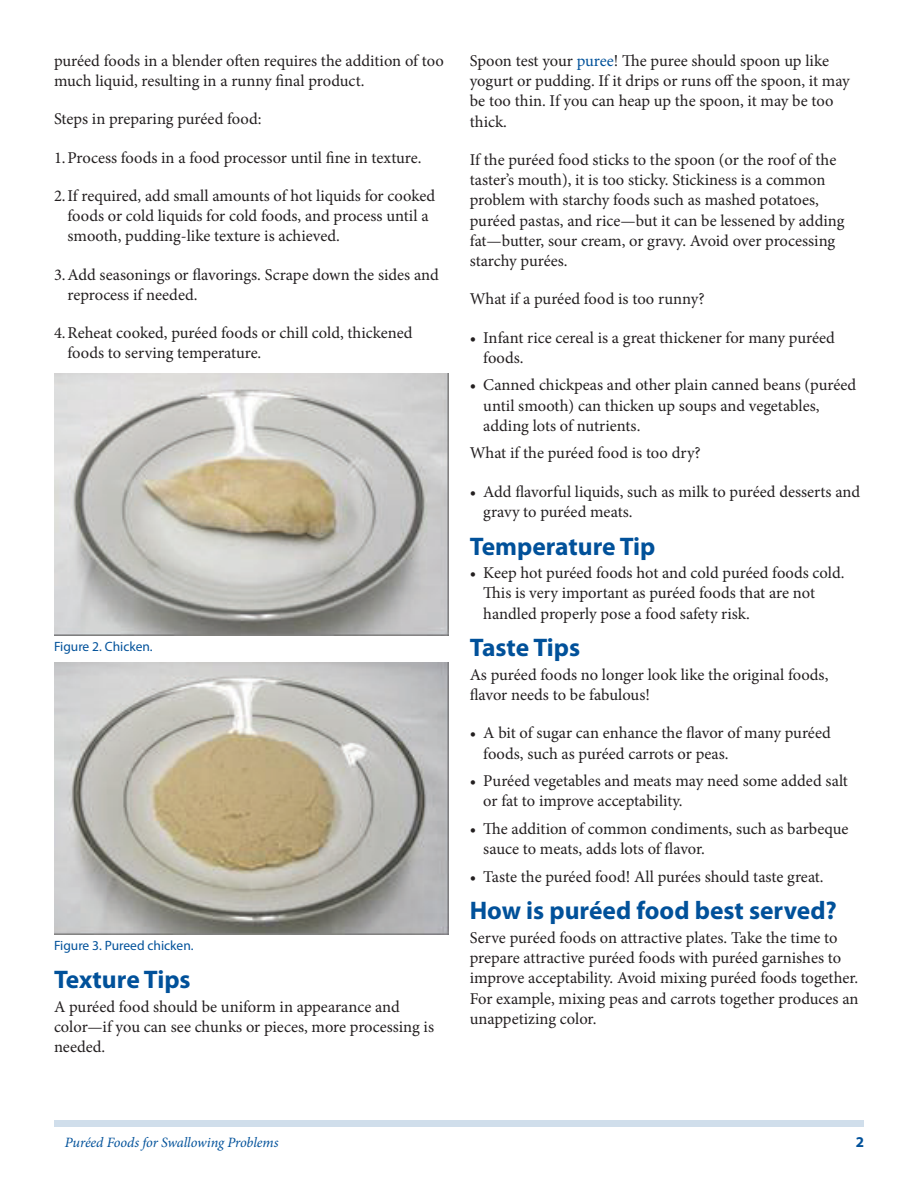
<style>
.page{position:relative;width:918px;height:1188px;background:#fff}
.page>*{position:absolute;margin:0;border:0;box-sizing:border-box;transform-origin:0 0}
.SectionHeading0{font:700 25.5px "Myriad Pro";color:#01519a}
.Paragraph{font:16.5px/20.2px "Minion Pro";color:#231f20}
.t1{font:700 15px "Myriad Pro";color:#01519a}
.RunningTitleItalics{font:italic 14.25px "Minion Pro";letter-spacing:-.005em;color:#01519a}
.t2{font:13.5px "Myriad Pro";color:#01519a}
.s1{color:#01519a}
</style>
<div class="page">
<div style="left:54px;top:1120px;width:810px;height:7px;background:#d0deeb"></div>
<img style="left:54px;top:373px;width:394px;height:263px">
<img style="left:54px;top:662px;width:394px;height:273px">
<p class="Paragraph" style="left:54px;top:51px;width:391px">puréed foods in a blender often requires the addition of too much liquid, resulting in a runny final product.</p>
<p class="Paragraph" style="left:54px;top:109px;width:209px">Steps in preparing puréed food:</p>
<p class="Paragraph" style="left:54px;top:147px;width:369px">1.Process foods in a food processor until fine in texture.</p>
<p class="Paragraph" style="left:68px;top:186px;width:369px;text-indent:-14px">2.If required, add small amounts of hot liquids for cooked foods or cold liquids for cold foods, and process until a smooth, pudding-like texture is achieved.</p>
<p class="Paragraph" style="left:68px;top:264px;width:373px;text-indent:-14px">3.Add seasonings or flavorings. Scrape down the sides and reprocess if needed.</p>
<p class="Paragraph" style="left:68px;top:323px;width:347px;text-indent:-14px">4.Reheat cooked, puréed foods or chill cold, thickened foods to serving temperature.</p>
<p class="t2" style="left:54px;top:639px;width:100px">Figure 2. Chicken.</p>
<p class="t2" style="left:54px;top:937px;width:141px">Figure 3. Pureed chicken.</p>
<p class="SectionHeading0" style="left:54px;top:963px;width:138px">Texture Tips</p>
<p class="Paragraph" style="left:54px;top:997px;width:382px">A puréed food should be uniform in appearance and color—if you can see chunks or pieces, more processing is needed.</p>
<p class="Paragraph" style="left:470px;top:51px;width:382px">Spoon test your <span class="s1">puree</span>! The puree should spoon up like yogurt or pudding. If it drips or runs off the spoon, it may be too thin. If you can heap up the spoon, it may be too thick.</p>
<p class="Paragraph" style="left:470px;top:150px;width:376px">If the puréed food sticks to the spoon (or the roof of the taster’s mouth), it is too sticky. Stickiness is a common problem with starchy foods such as mashed potatoes, puréed pastas, and rice—but it can be lessened by adding fat—butter, sour cream, or gravy. Avoid over processing starchy purées.</p>
<p class="Paragraph" style="left:470px;top:289px;width:236px">What if a puréed food is too runny?</p>
<p class="Paragraph" style="left:483px;top:327px;width:353px;text-indent:-14px">• Infant rice cereal is a great thickener for many puréed foods.</p>
<p class="Paragraph" style="left:483px;top:375px;width:374px;text-indent:-14px">• Canned chickpeas and other plain canned beans (puréed until smooth) can thicken up soups and vegetables, adding lots of nutrients.</p>
<p class="Paragraph" style="left:470px;top:443px;width:233px">What if the puréed food is too dry?</p>
<p class="Paragraph" style="left:483px;top:481px;width:378px;text-indent:-14px">• Add flavorful liquids, such as milk to puréed desserts and gravy to puréed meats.</p>
<p class="SectionHeading0" style="left:470px;top:529px;width:187px">Temperature Tip</p>
<p class="Paragraph" style="left:483px;top:563px;width:363px;text-indent:-14px">• Keep hot puréed foods hot and cold puréed foods cold.<br>This is very important as puréed foods that are not handled properly pose a food safety risk.</p>
<p class="SectionHeading0" style="left:470px;top:631px;width:112px">Taste Tips</p>
<p class="Paragraph" style="left:470px;top:665px;width:360px">As puréed foods no longer look like the original foods, flavor needs to be fabulous!</p>
<p class="Paragraph" style="left:483px;top:723px;width:349px;text-indent:-14px">• A bit of sugar can enhance the flavor of many puréed foods, such as puréed carrots or peas.</p>
<p class="Paragraph" style="left:483px;top:771px;width:366px;text-indent:-14px">• Puréed vegetables and meats may need some added salt or fat to improve acceptability.</p>
<p class="Paragraph" style="left:483px;top:819px;width:367px;text-indent:-14px">• The addition of common condiments, such as barbeque sauce to meats, adds lots of flavor.</p>
<p class="Paragraph" style="left:470px;top:866px;width:355px">• Taste the puréed food! All purées should taste great.</p>
<p class="SectionHeading0" style="left:470px;top:894px;width:369px">How is puréed food best served?</p>
<p class="Paragraph" style="left:470px;top:928px;width:390px">Serve puréed foods on attractive plates. Take the time to prepare attractive puréed foods with puréed garnishes to improve acceptability. Avoid mixing puréed foods together.<br>For example, mixing peas and carrots together produces an unappetizing color.</p>
<p class="RunningTitleItalics" style="left:65px;top:1133px;width:215px">Puréed Foods for Swallowing Problems</p>
<p class="t1" style="left:856px;top:1133px;width:10px">2</p>
</div>
